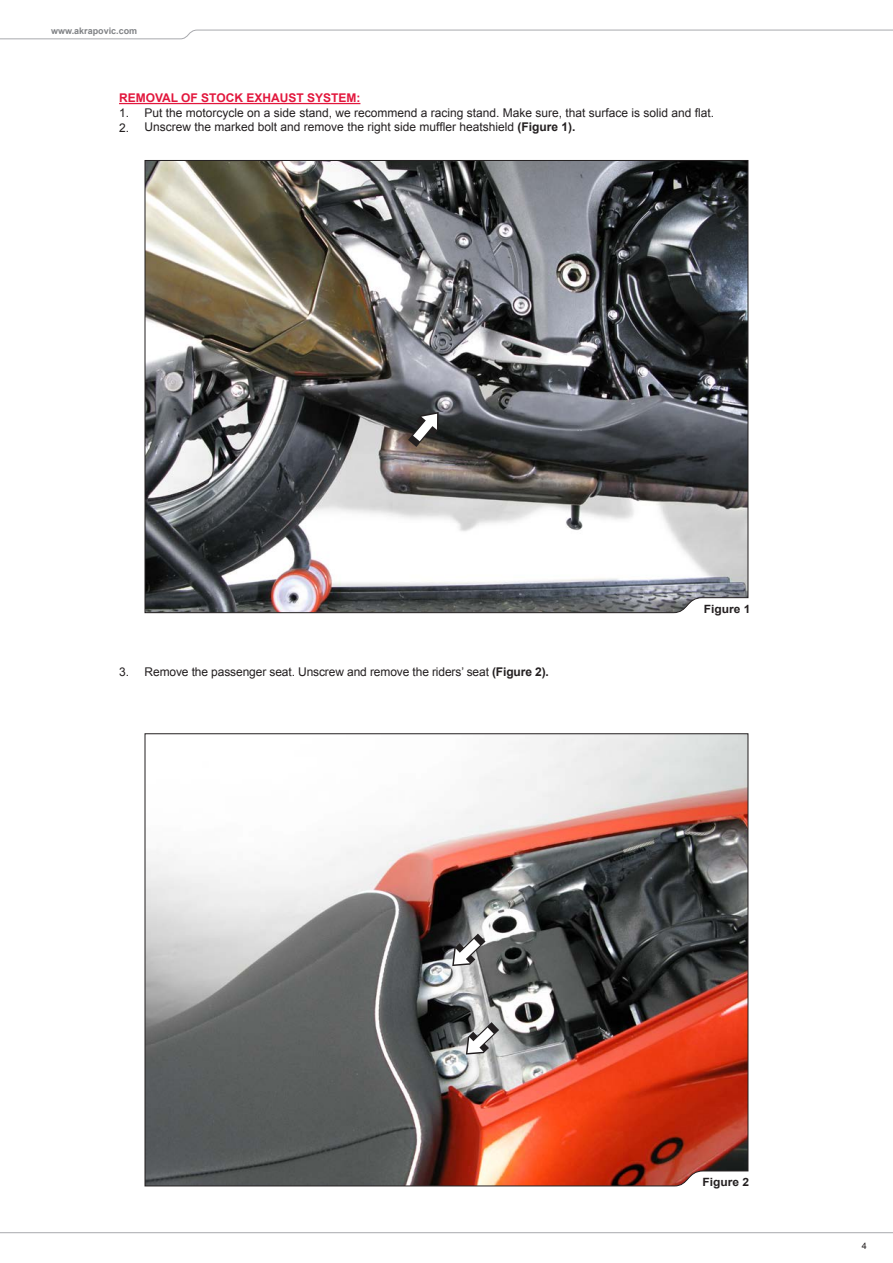
<style>
.page{position:relative;width:893px;height:1263px;background:#fff}
.page>*{position:absolute;margin:0;border:0;box-sizing:border-box;transform-origin:0 0}
.body_txt_bold{font:12px "Arial";color:#231f20}
.body_txt_bold-2{font:700 12px "Arial";color:#e2173d}
.body_txt_bold-3{font:700 11.4px "Arial";color:#231f20;scale:1.05 1}
.t1{font:700 9px "Arial";color:#808285}
.t2{font:9px "Arial";color:#231f20}
.s1{font-weight:700}
</style>
<div class="page">
<svg style="left:0;top:29px;width:893px;height:10px"></svg>
<svg style="left:0;top:1232px;width:893px;height:2px;background:#d3d3d5"></svg>
<img style="left:144px;top:160px;width:605px;height:453px">
<img style="left:144px;top:733px;width:605px;height:454px">
<svg style="left:452px;top:934px;width:33px;height:32px"></svg>
<svg style="left:466px;top:1022px;width:33px;height:32px"></svg>
<svg style="left:408px;top:412px;width:31px;height:35px"></svg>
<hr style="left:119px;top:103px;width:241px;height:1px;background:#e2173d">
<p class="t1" style="left:51px;top:25px;width:88px">www.akrapovic.com</p>
<p class="body_txt_bold-2" style="left:119px;top:90px;width:243px">REMOVAL OF STOCK EXHAUST SYSTEM:</p>
<p class="body_txt_bold" style="left:119px;top:105px;width:12px">1.</p>
<p class="body_txt_bold" style="left:119px;top:120px;width:12px">2.</p>
<p class="body_txt_bold" style="left:145px;top:105px;width:571px">Put the motorcycle on a side stand, we recommend a racing stand. Make sure, that surface is solid and flat.</p>
<p class="body_txt_bold" style="left:145px;top:119px;width:432px">Unscrew the marked bolt and remove the right side muffler heatshield <span class="s1">(Figure 1).</span></p>
<p class="body_txt_bold-3" style="left:704px;top:601px;width:46px">Figure 1</p>
<p class="body_txt_bold" style="left:119px;top:664px;width:12px">3.</p>
<p class="body_txt_bold" style="left:145px;top:664px;width:406px">Remove the passenger seat. Unscrew and remove the riders’ seat <span class="s1">(Figure 2).</span></p>
<p class="body_txt_bold-3" style="left:702px;top:1175px;width:46px">Figure 2</p>
<p class="t2" style="left:862px;top:1240px;width:7px">4</p>
</div>
